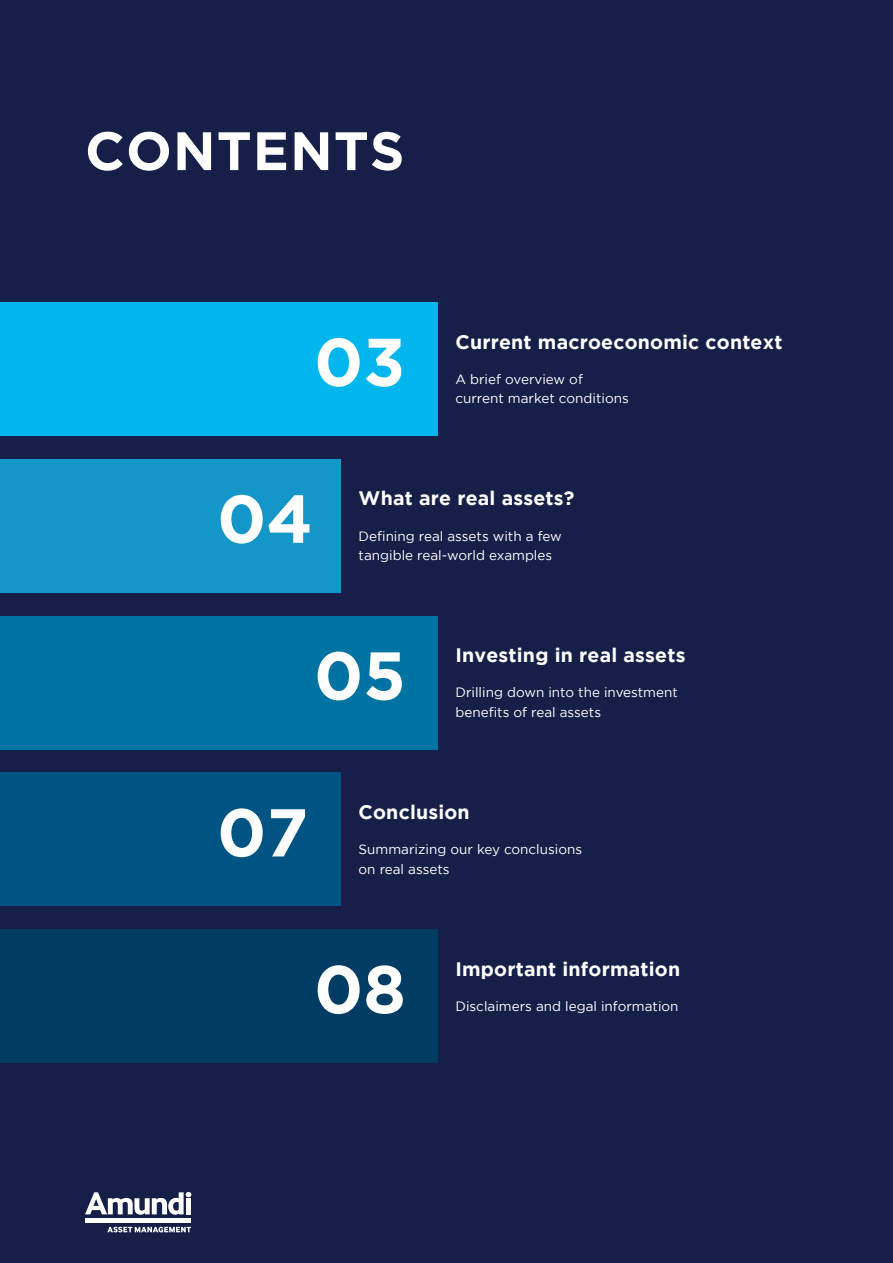
<style>
.page{position:relative;width:893px;height:1263px;background:#161f47}
.page>*{position:absolute;margin:0;border:0;box-sizing:border-box;transform-origin:0 0}
.t1{font:700 67.5px "Gotham";color:#fff}
.t2{font:700 54px "Gotham";letter-spacing:.02em;color:#fff}
.t3{font:700 19.5px "Gotham";letter-spacing:.01em;color:#fff}
.t4{font:13.5px/19.5px "Gotham";color:#fff}
</style>
<div class="page">
<svg style="left:85px;top:1192px;width:106px;height:23px"></svg>
<div style="left:186px;top:1198px;width:5px;height:16px;background:#fff"></div>
<div style="left:85px;top:1218px;width:106px;height:5px;background:#fff"></div>
<svg style="left:107px;top:1227px;width:84px;height:6px"></svg>
<div style="left:0;top:302px;width:437px;height:134px;background:#00b6ed"></div>
<div style="left:0;top:615px;width:437px;height:134px;background:#0073a3"></div>
<div style="left:0;top:459px;width:341px;height:134px;background:#1596c8"></div>
<div style="left:0;top:772px;width:341px;height:134px;background:#005483"></div>
<div style="left:0;top:929px;width:437px;height:134px;background:#003c64"></div>
<h2 class="t2" style="left:85px;top:120px;width:321px">CONTENTS</h2>
<h1 class="t1" style="left:314px;top:323px;width:93px">03</h1>
<h3 class="t3" style="left:455px;top:330px;width:328px">Current macroeconomic context</h3>
<p class="t4" style="left:455px;top:369px;width:175px">A brief overview of current market conditions</p>
<h1 class="t1" style="left:217px;top:480px;width:97px">04</h1>
<h3 class="t3" style="left:359px;top:487px;width:217px">What are real assets?</h3>
<p class="t4" style="left:359px;top:526px;width:205px">Defining real assets with a few tangible real-world examples</p>
<h1 class="t1" style="left:314px;top:637px;width:93px">05</h1>
<h3 class="t3" style="left:455px;top:644px;width:232px">Investing in real assets</h3>
<p class="t4" style="left:455px;top:683px;width:224px">Drilling down into the investment benefits of real assets</p>
<h1 class="t1" style="left:217px;top:793px;width:93px">07</h1>
<h3 class="t3" style="left:359px;top:801px;width:113px">Conclusion</h3>
<p class="t4" style="left:359px;top:839px;width:225px">Summarizing our key conclusions on real assets</p>
<h1 class="t1" style="left:314px;top:950px;width:93px">08</h1>
<h3 class="t3" style="left:455px;top:958px;width:226px">Important information</h3>
<p class="t4" style="left:455px;top:996px;width:225px">Disclaimers and legal information</p>
</div>
